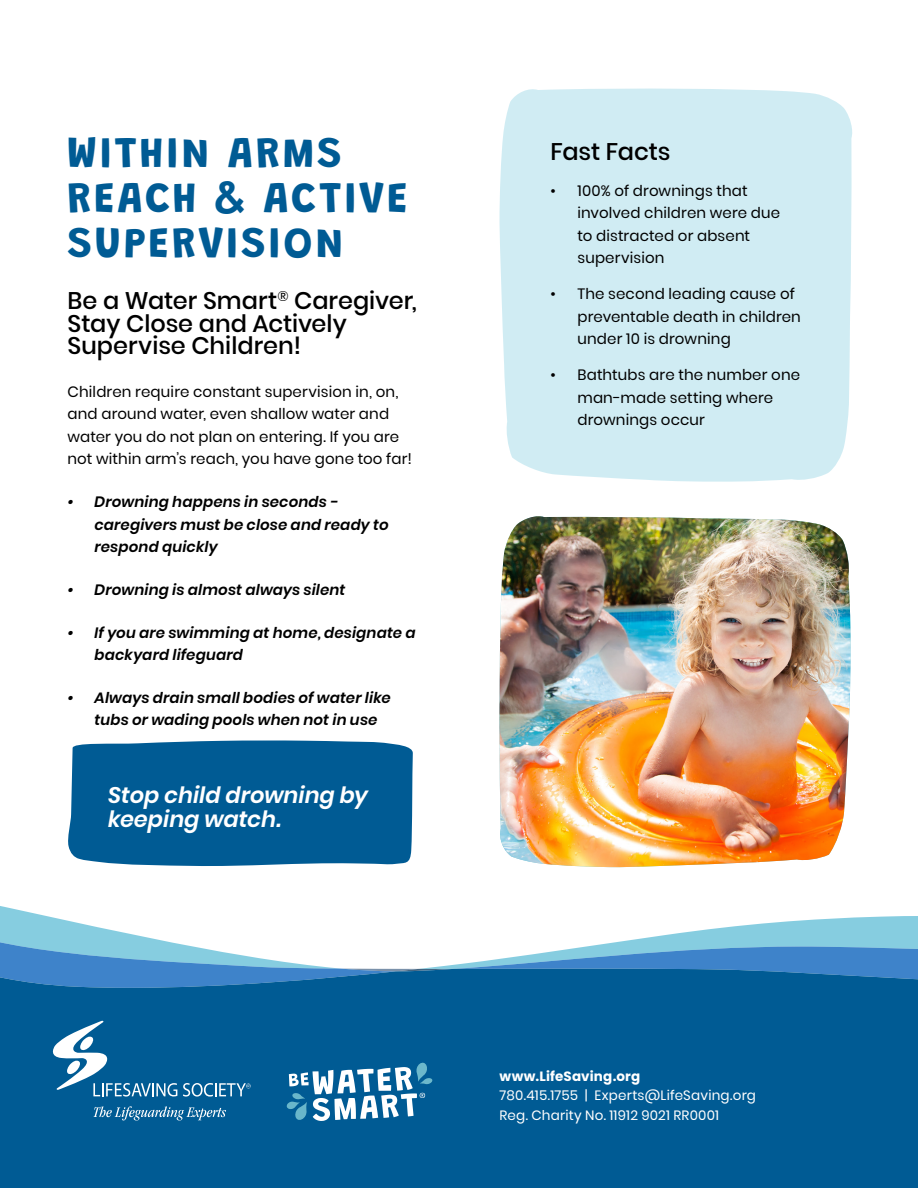
<style>
.page{position:relative;width:918px;height:1188px;background:#fff}
.page>*{position:absolute;margin:0;border:0;box-sizing:border-box;transform-origin:0 0}
.t1{font:100 43.5px/45px "Grandstander";letter-spacing:.06em;color:#005b94}
.t2{font:500 24px/22.5px "Poppins";color:#000}
.t3{font:italic 600 22.5px/24px "Poppins";color:#fff}
.t4{font:15px/22.5px "Poppins";letter-spacing:.01em;color:#000}
.t5{font:italic 600 15px/22.5px "Poppins";letter-spacing:.01em;color:#000}
.t6{font:13.5px/19.5px "Poppins";letter-spacing:.015em;color:#fff}
.t7{font:700 13.5px "Poppins";letter-spacing:.01em;color:#fff}
</style>
<div class="page">
<svg style="left:0;top:906px;width:121px;height:26px"></svg>
<svg style="left:0;top:932px;width:240px;height:23px;fill:#86cde0"></svg>
<svg style="left:528px;top:916px;width:390px;height:39px"></svg>
<svg style="left:0;top:955px;width:918px;height:233px;background:#09619a"></svg>
<div style="left:499px;top:88px;width:353px;height:394px;background:#d0ecf3"></div>
<img style="left:499px;top:516px;width:352px;height:351px">
<div style="left:68px;top:740px;width:345px;height:126px;background:#005b94"></div>
<svg style="left:53px;top:1021px;width:124px;height:76px"></svg>
<svg style="left:183px;top:1083px;width:68px;height:14px"></svg>
<svg style="left:94px;top:1106px;width:132px;height:14px;background:#387fab"></svg>
<svg style="left:286px;top:1062px;width:147px;height:59px"></svg>
<h1 class="t1" style="left:68px;top:127px;width:342px">WITHIN ARMS<br>REACH &amp; ACTIVE<br>SUPERVISION</h1>
<h2 class="t2" style="left:68px;top:290px;width:351px">Be a Water Smart<sup>®</sup> Caregiver,<br>Stay Close and Actively<br>Supervise Children!</h2>
<p class="t4" style="left:68px;top:381px;width:346px">Children require constant supervision in, on, and around water, even shallow water and water you do not plan on entering. If you are not within arm’s reach, you have gone too far!</p>
<p class="t5" style="left:94px;top:491px;width:296px;text-indent:-27px">• Drowning happens in seconds - caregivers must be close and ready to respond quickly</p>
<p class="t5" style="left:68px;top:579px;width:280px">• Drowning is almost always silent</p>
<p class="t5" style="left:94px;top:621px;width:323px;text-indent:-27px">• If you are swimming at home, designate a backyard lifeguard</p>
<p class="t5" style="left:94px;top:687px;width:298px;text-indent:-27px">• Always drain small bodies of water like tubs or wading pools when not in use</p>
<h3 class="t3" style="left:108px;top:783px;width:262px">Stop child drowning by keeping watch.</h3>
<h2 class="t2" style="left:550px;top:140px;width:122px">Fast Facts</h2>
<p class="t4" style="left:577px;top:179px;width:204px;text-indent:-27px">• 100% of drownings that involved children were due to distracted or absent supervision</p>
<p class="t4" style="left:577px;top:283px;width:225px;text-indent:-27px">• The second leading cause of preventable death in children under 10 is drowning</p>
<p class="t4" style="left:577px;top:364px;width:224px;text-indent:-27px">• Bathtubs are the number one man-made setting where drownings occur</p>
<p class="t7" style="left:500px;top:1068px;width:142px">www.LifeSaving.org</p>
<p class="t6" style="left:500px;top:1086px;width:258px">780.415.1755 | Experts@LifeSaving.org<br>Reg. Charity No. 11912 9021 RR0001</p>
</div>
